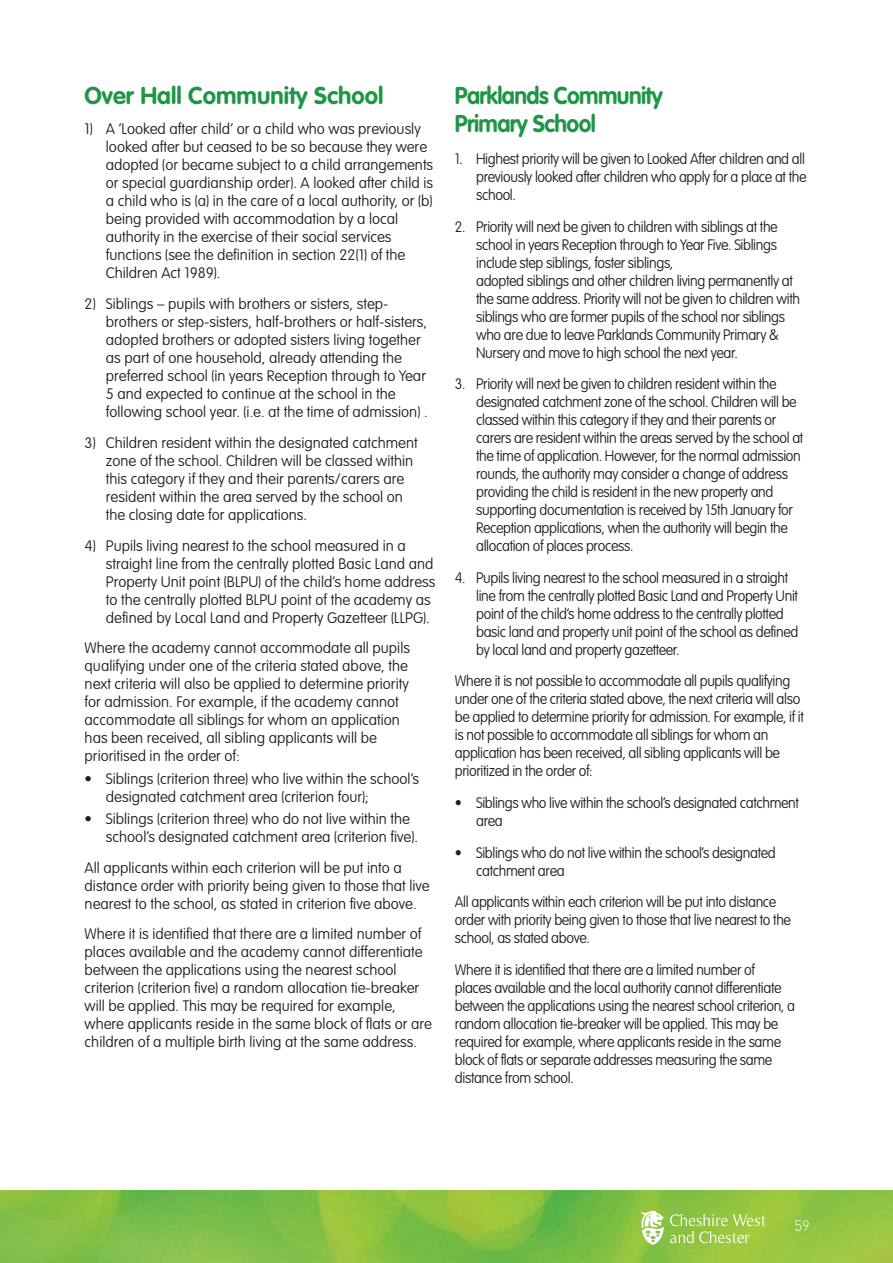
<style>
.page{position:relative;width:893px;height:1263px;background:#fff}
.page>*{position:absolute;margin:0;border:0;box-sizing:border-box;transform-origin:0 0}
.t1{font:700 24px/28.8px "VAG Rounded";letter-spacing:-.025em;color:#1f9646;scale:.95 1}
.t2{font:700 24px "VAG Rounded";color:#1f9646}
.t3{font:100 15px/18px "VAG Rounded";color:#231f20}
.t4{font:100 15px/18px "VAG Rounded";letter-spacing:-.025em;color:#231f20;scale:.95 1}
.t5{font:100 15px/18px "VAG Rounded";color:#231f20;text-align:justify;scale:.95 1}
.t6{font:300 15px "DIN";color:#fff}
</style>
<div class="page">
<img style="left:0;top:1191px;width:893px;height:72px">
<svg style="left:670px;top:1214px;width:96px;height:29px"></svg>
<svg style="left:641px;top:1211px;width:23px;height:34px"></svg>
<p class="t2" style="left:85px;top:85px;width:300px">Over Hall Community School</p>
<p class="t3" style="left:106px;top:121px;width:329px;text-indent:-21px">1) A ‘Looked after child’ or a child who was previously looked after but ceased to be so because they were adopted (or became subject to a child arrangements or special guardianship order). A looked after child is a child who is (a) in the care of a local authority, or (b) being provided with accommodation by a local authority in the exercise of their social services functions (see the definition in section 22(1) of the Children Act 1989).</p>
<p class="t3" style="left:106px;top:296px;width:323px;text-indent:-21px">2) Siblings – pupils with brothers or sisters, step&shy;brothers or step-sisters, half-brothers or half-sisters, adopted brothers or adopted sisters living together as part of one household, already attending the preferred school (in years Reception through to Year 5 and expected to continue at the school in the following school year. (i.e. at the time of admission) .</p>
<p class="t3" style="left:106px;top:435px;width:313px;text-indent:-21px">3) Children resident within the designated catchment zone of the school. Children will be classed within this category if they and their parents/carers are resident within the area served by the school on the closing date for applications.</p>
<p class="t3" style="left:106px;top:537px;width:331px;text-indent:-21px">4) Pupils living nearest to the school measured in a straight line from the centrally plotted Basic Land and Property Unit point (BLPU) of the child’s home address to the centrally plotted BLPU point of the academy as defined by Local Land and Property Gazetteer (LLPG).</p>
<p class="t3" style="left:85px;top:640px;width:327px">Where the academy cannot accommodate all pupils qualifying under one of the criteria stated above, the next criteria will also be applied to determine priority for admission. For example, if the academy cannot accommodate all siblings for whom an application has been received, all sibling applicants will be prioritised in the order of:</p>
<p class="t3" style="left:106px;top:770px;width:315px;text-indent:-21px">• Siblings (criterion three) who live within the school’s designated catchment area (criterion four);</p>
<p class="t3" style="left:106px;top:811px;width:314px;text-indent:-21px">• Siblings (criterion three) who do not live within the school’s designated catchment area (criterion five).</p>
<p class="t3" style="left:85px;top:859px;width:347px">All applicants within each criterion will be put into a distance order with priority being given to those that live nearest to the school, as stated in criterion five above.</p>
<p class="t3" style="left:85px;top:926px;width:349px">Where it is identified that there are a limited number of places available and the academy cannot differentiate between the applications using the nearest school criterion (criterion five) a random allocation tie-breaker will be applied. This may be required for example, where applicants reside in the same block of flats or are children of a multiple birth living at the same address.</p>
<p class="t1" style="left:455px;top:82px;width:220px">Parklands Community<br>Primary School</p>
<p class="t5" style="left:476px;top:151px;width:349px;text-indent:-21px">1. Highest priority will be given to Looked After children and all previously looked after children who apply for a place at the school.</p>
<p class="t4" style="left:476px;top:218px;width:342px;text-indent:-21px">2. Priority will next be given to children with siblings at the school in years Reception through to Year Five. Siblings include step siblings, foster siblings,<br>adopted siblings and other children living permanently at the same address. Priority will not be given to children with siblings who are former pupils of the school nor siblings who are due to leave Parklands Community Primary &amp; Nursery and move to high school the next year.</p>
<p class="t4" style="left:476px;top:376px;width:346px;text-indent:-21px">3. Priority will next be given to children resident within the designated catchment zone of the school. Children will be classed within this category if they and their parents or carers are resident within the areas served by the school at the time of application. However, for the normal admission rounds, the authority may consider a change of address providing the child is resident in the new property and supporting documentation is received by 15th January for Reception applications, when the authority will begin the allocation of places process.</p>
<p class="t4" style="left:476px;top:570px;width:341px;text-indent:-21px">4. Pupils living nearest to the school measured in a straight line from the centrally plotted Basic Land and Property Unit point of the child’s home address to the centrally plotted basic land and property unit point of the school as defined by local land and property gazetteer.</p>
<p class="t4" style="left:455px;top:673px;width:369px">Where it is not possible to accommodate all pupils qualifying under one of the criteria stated above, the next criteria will also be applied to determine priority for admission. For example, if it is not possible to accommodate all siblings for whom an application has been received, all sibling applicants will be prioritized in the order of:</p>
<p class="t4" style="left:476px;top:795px;width:341px;text-indent:-21px">• Siblings who live within the school’s designated catchment area</p>
<p class="t4" style="left:476px;top:844px;width:317px;text-indent:-21px">• Siblings who do not live within the school’s designated catchment area</p>
<p class="t4" style="left:455px;top:894px;width:355px">All applicants within each criterion will be put into distance order with priority being given to those that live nearest to the school, as stated above.</p>
<p class="t4" style="left:455px;top:962px;width:359px">Where it is identified that there are a limited number of places available and the local authority cannot differentiate between the applications using the nearest school criterion, a random allocation tie-breaker will be applied. This may be required for example, where applicants reside in the same block of flats or separate addresses measuring the same distance from school.</p>
<p class="t6" style="left:794px;top:1220px;width:17px">59</p>
</div>
